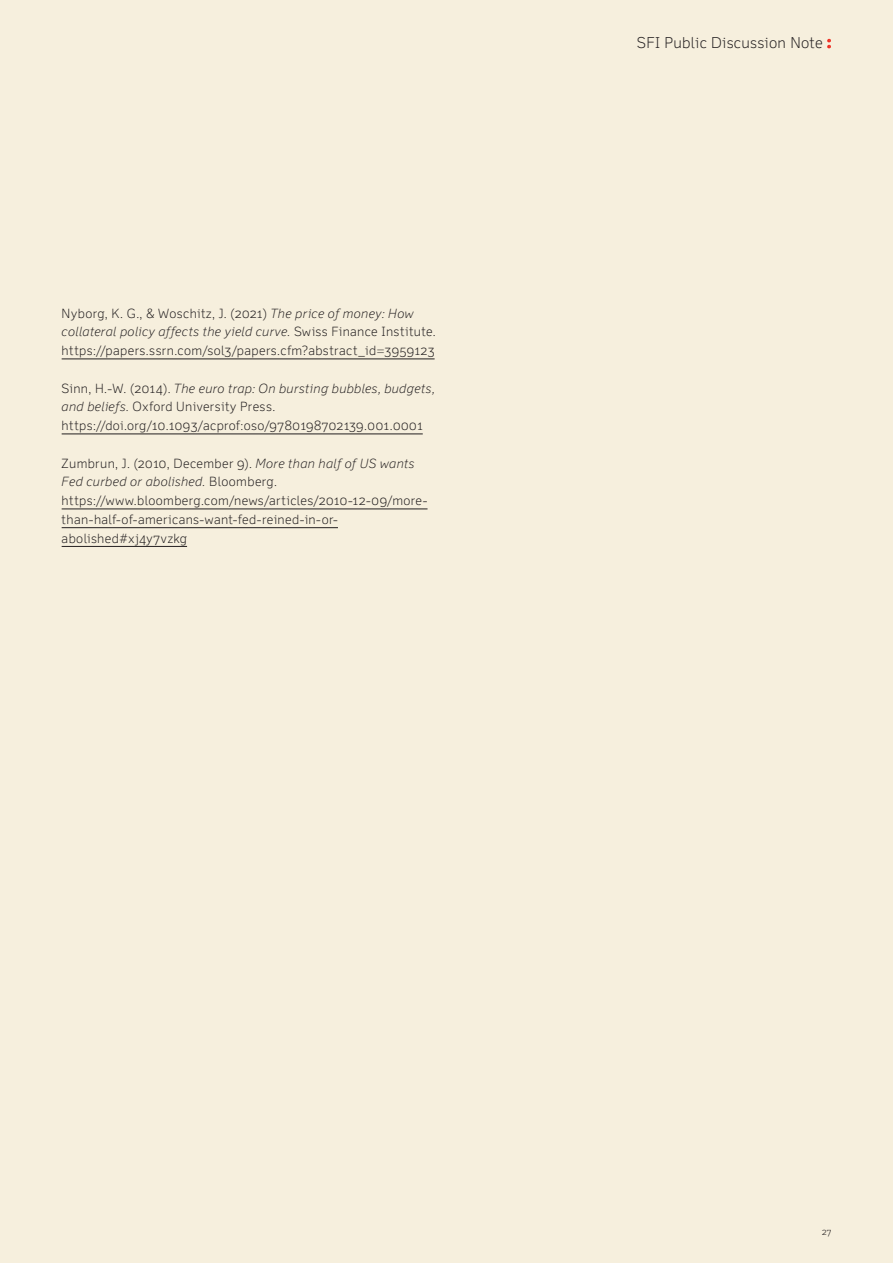
<style>
.page{position:relative;width:893px;height:1263px;background:#f6efdd}
.page>*{position:absolute;margin:0;border:0;box-sizing:border-box;transform-origin:0 0}
.t1{font:300 15px "Felbridge Pro";letter-spacing:.02em;color:#231f20}
.t2{font:300 12.75px/18.8px "Felbridge Pro";letter-spacing:.03em;color:#231f20}
.t3{font:300 9px "Felbridge Pro";color:#231f20}
.s1{font-style:italic}
.s2{font-weight:700;font-size:16.5px;color:#ee2e22}
</style>
<div class="page">
<hr style="left:62px;top:359px;width:373px;height:1px;background:#231f20">
<hr style="left:62px;top:434px;width:361px;height:1px;background:#231f20">
<hr style="left:62px;top:509px;width:365px;height:1px;background:#231f20">
<hr style="left:62px;top:527px;width:276px;height:1px;background:#231f20">
<hr style="left:62px;top:546px;width:125px;height:1px;background:#231f20">
<p class="t2" style="left:62px;top:304px;width:376px">Nyborg, K. G., &amp; Woschitz, J. (2021) <span class="s1">The price of money: How collateral policy affects the yield curve.</span> Swiss Finance Institute. https://papers.ssrn.com/sol3/papers.cfm?abstract_id=3959123</p>
<p class="t2" style="left:62px;top:379px;width:375px">Sinn, H.-W. (2014). <span class="s1">The euro trap: On bursting bubbles, budgets, and beliefs.</span> Oxford University Press. https://doi.org/10.1093/acprof:oso/9780198702139.001.0001</p>
<p class="t2" style="left:62px;top:454px;width:367px">Zumbrun, J. (2010, December 9). <span class="s1">More than half of US wants Fed curbed or abolished.</span> Bloomberg. https://www.bloomberg.com/news/articles/2010-12-09/more&shy;than-half-of-americans-want-fed-reined-in-or&shy;abolished#xj4y7vzkg</p>
<p class="t1" style="left:637px;top:34px;width:196px">SFI Public Discussion Note <span class="s2">:</span></p>
<p class="t3" style="left:822px;top:1226px;width:11px">27</p>
</div>
